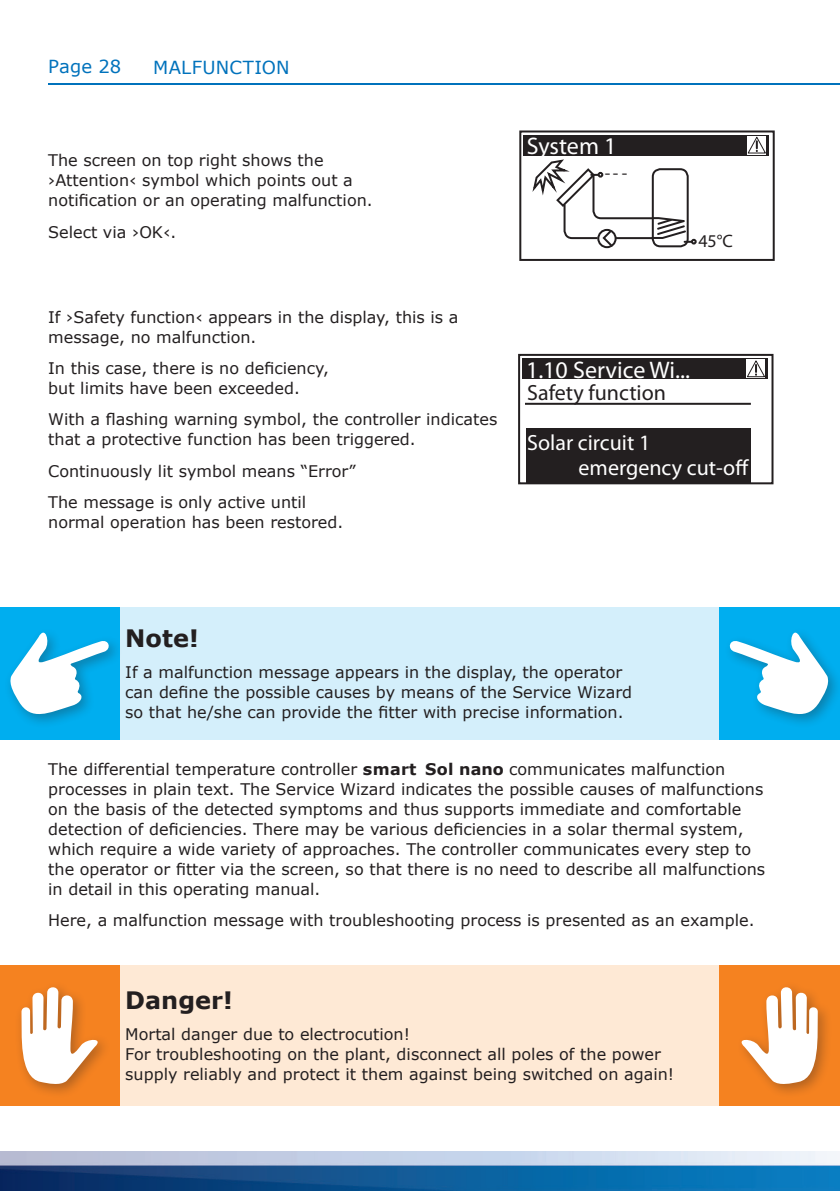
<style>
.page{position:relative;width:840px;height:1191px;background:#fff}
.page>*{position:absolute;margin:0;border:0;box-sizing:border-box;transform-origin:0 0}
.t1{font:24px "Myriad Pro";color:#fff}
.t2{font:700 24px "Verdana";color:#231f20}
.t3{font:22px "Myriad Pro";color:#fff}
.t4{font:22px "Myriad Pro";color:#231f20}
.t5{font:18px "Verdana";letter-spacing:.01em;color:#0072bc}
.t6{font:18px "Myriad Pro";color:#231f20}
.t7{font:16px/20px "Verdana";color:#231f20}
.s1{font-weight:700}
</style>
<div class="page">
<hr style="left:48px;top:84px;width:791px;height:1px;background:#0072bc">
<img style="left:0;top:1151px;width:839px;height:40px">
<div style="left:116px;top:607px;width:606px;height:133px;background:#d4effb"></div>
<div style="left:719px;top:607px;width:120px;height:133px;background:#00aeef"></div>
<div style="left:723px;top:626px;width:116px;height:102px;background:#231f20;opacity:.33"></div>
<svg style="left:726px;top:626px;width:104px;height:96px"></svg>
<div style="left:0;top:607px;width:119px;height:133px;background:#00aeef"></div>
<div style="left:4px;top:626px;width:119px;height:102px;background:#231f20;opacity:.33"></div>
<svg style="left:8px;top:626px;width:104px;height:96px"></svg>
<div style="left:116px;top:965px;width:606px;height:141px;background:#fee9d5"></div>
<div style="left:719px;top:965px;width:120px;height:141px;background:#f58220"></div>
<div style="left:0;top:965px;width:119px;height:141px;background:#f58220"></div>
<div style="left:735px;top:981px;width:97px;height:117px;background:#231f20;opacity:.33"></div>
<svg style="left:735px;top:985px;width:85px;height:101px"></svg>
<div style="left:14px;top:981px;width:98px;height:117px;background:#231f20;opacity:.33"></div>
<svg style="left:18px;top:985px;width:87px;height:101px"></svg>
<svg style="left:519px;top:130px;width:256px;height:131px"></svg>
<div style="left:518px;top:354px;width:255px;height:130px;border:2px solid #231f20"></div>
<div style="left:525px;top:428px;width:225px;height:55px;background:#231f20"></div>
<div style="left:522px;top:358px;width:245px;height:21px;background:#231f20"></div>
<svg style="left:746px;top:359px;width:19px;height:19px"></svg>
<hr style="left:524px;top:403px;width:226px;height:2px;background:#231f20">
<p class="t5" style="left:48px;top:54px;width:75px">Page 28</p>
<p class="t5" style="left:153px;top:55px;width:138px">MALFUNCTION</p>
<p class="t7" style="left:48px;top:150px;width:326px">The screen on top right shows the ›Attention‹ symbol which points out a notification or an operating malfunction.</p>
<p class="t7" style="left:48px;top:221px;width:129px">Select via ›OK‹.</p>
<p class="t7" style="left:48px;top:306px;width:411px">If ›Safety function‹ appears in the display, this is a message, no malfunction.</p>
<p class="t7" style="left:48px;top:358px;width:282px">In this case, there is no deficiency, but limits have been exceeded.</p>
<p class="t7" style="left:48px;top:409px;width:450px">With a flashing warning symbol, the controller indicates that a protective function has been triggered.</p>
<p class="t7" style="left:48px;top:455px;width:309px;line-height:31.4px">Continuously lit symbol means “Error”<br>The message is only active until</p>
<p class="t7" style="left:48px;top:512px;width:296px">normal operation has been restored.</p>
<h1 class="t1" style="left:526px;top:131px;width:91px">System 1</h1>
<p class="t6" style="left:604px;top:162px;width:24px">---</p>
<p class="t6" style="left:698px;top:230px;width:36px">45°C</p>
<h1 class="t1" style="left:525px;top:355px;width:165px">1.10 Service Wi...</h1>
<h2 class="t4" style="left:527px;top:379px;width:140px">Safety function</h2>
<h2 class="t3" style="left:527px;top:429px;width:125px">Solar circuit 1</h2>
<h2 class="t3" style="left:578px;top:454px;width:172px">emergency cut-off</h2>
<h1 class="t2" style="left:125px;top:622px;width:75px">Note!</h1>
<p class="t7" style="left:125px;top:662px;width:508px">If a malfunction message appears in the display, the operator can define the possible causes by means of the Service Wizard so that he/she can provide the fitter with precise information.</p>
<p class="t7" style="left:48px;top:759px;width:718px">The differential temperature controller <span class="s1">smart Sol nano</span> communicates malfunction processes in plain text. The Service Wizard indicates the possible causes of malfunctions on the basis of the detected symptoms and thus supports immediate and comfortable detection of deficiencies. There may be various deficiencies in a solar thermal system, which require a wide variety of approaches. The controller communicates every step to the operator or fitter via the screen, so that there is no need to describe all malfunctions in detail in this operating manual.</p>
<p class="t7" style="left:48px;top:910px;width:707px">Here, a malfunction message with troubleshooting process is presented as an example.</p>
<h1 class="t2" style="left:125px;top:984px;width:109px">Danger!</h1>
<p class="t7" style="left:125px;top:1024px;width:550px">Mortal danger due to electrocution!<br>For troubleshooting on the plant, disconnect all poles of the power supply reliably and protect it them against being switched on again!</p>
</div>
